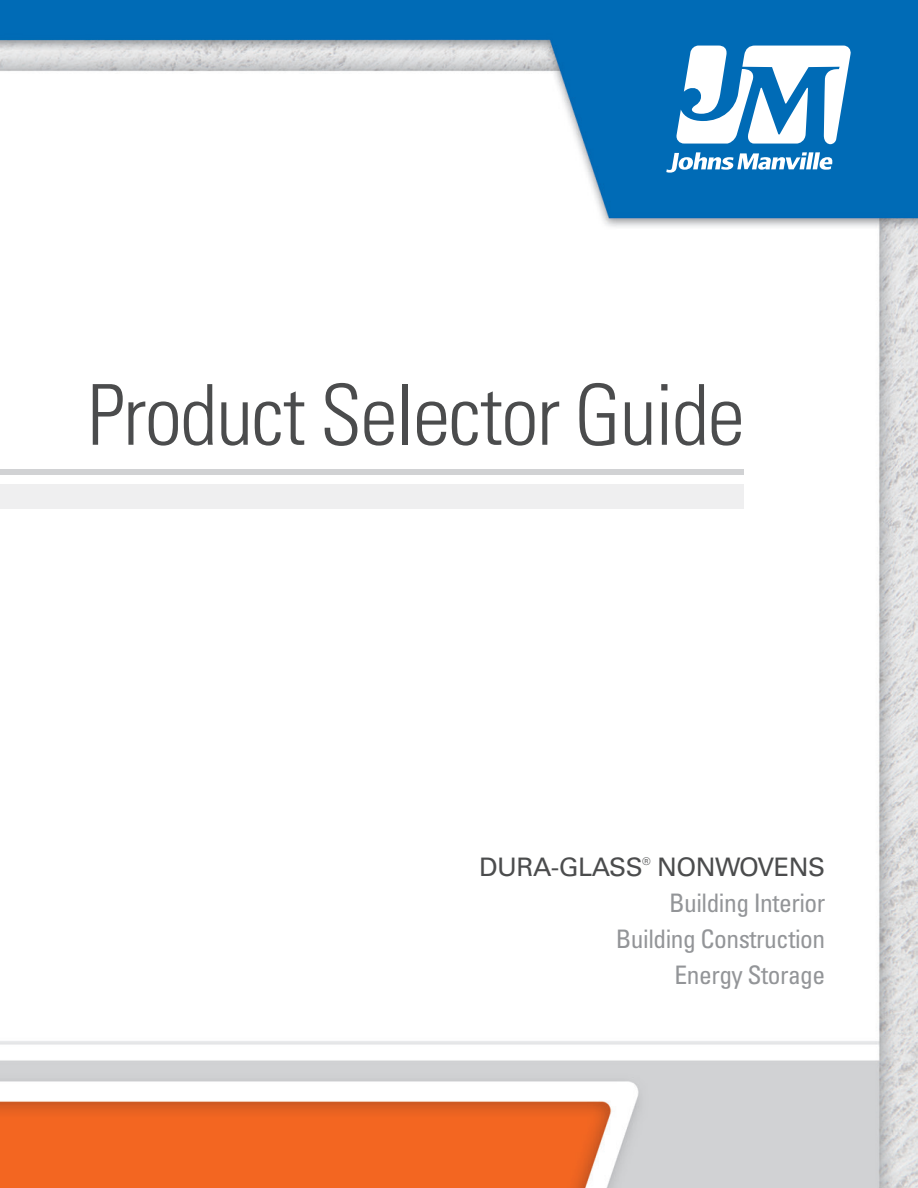
<style>
.page{position:relative;width:918px;height:1188px;background:#fff}
.page>*{position:absolute;margin:0;border:0;box-sizing:border-box;transform-origin:0 0}
.t1{font:300 condensed 84px "Univers LT Std";letter-spacing:-.02em;color:#4b4c4d}
.t2{font:condensed 25.5px/36px "Univers LT Std";letter-spacing:-.02em;color:#939598;text-align:right}
.t3{font:25.5px "Univers LT Std";letter-spacing:-.02em;color:#4b4c4d}
.t4{font:10.5px "Univers LT Std";color:#4b4c4d}
</style>
<div class="page">
<img style="left:0;top:0;width:918px;height:1188px">
<svg style="left:666px;top:152px;width:167px;height:21px"></svg>
<svg style="left:676px;top:46px;width:175px;height:98px"></svg>
<div style="left:0;top:485px;width:743px;height:23px;background:#efeff0"></div>
<div style="left:0;top:469px;width:743px;height:6px;background:#d1d2d4"></div>
<h1 class="t1" style="left:87px;top:365px;width:659px">Product Selector Guide</h1>
<p class="t3" style="left:479px;top:852px;width:165px">DURA-GLASS</p>
<p class="t4" style="left:642px;top:856px;width:10px">®</p>
<p class="t3" style="left:657px;top:852px;width:170px">NONWOVENS</p>
<p class="t2" style="left:616px;top:885px;width:211px">Building Interior<br>Building Construction<br>Energy Storage</p>
</div>
